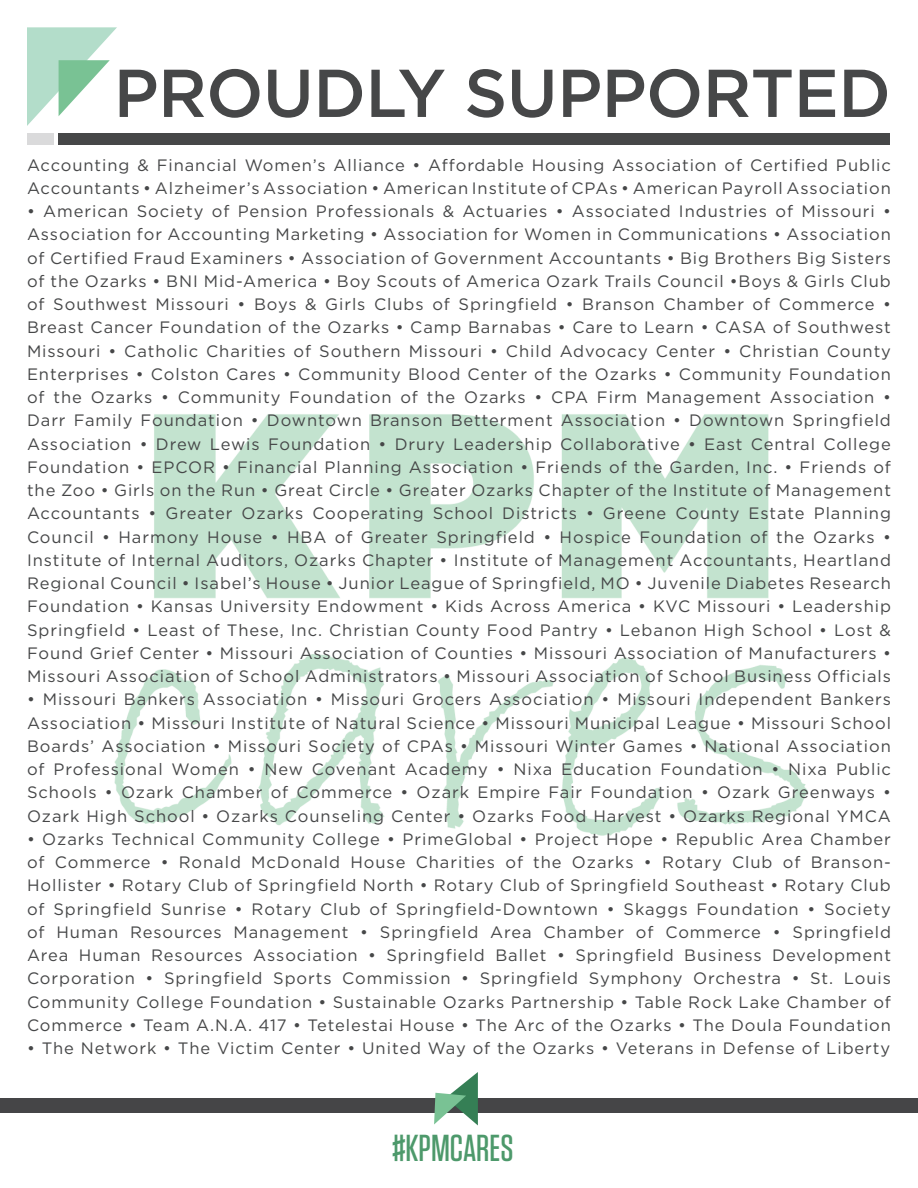
<style>
.page{position:relative;width:918px;height:1188px;background:#fff}
.page>*{position:absolute;margin:0;border:0;box-sizing:border-box;transform-origin:0 0}
.t1{font:500 67.5px "Gotham HTF";letter-spacing:-.01em;color:#464748}
.t2{font:500 37.5px "Tungsten";color:#4d996b}
.t3{font:16.5px/23.2px "Gotham HTF";letter-spacing:.055em;color:#464748;text-align:justify}
</style>
<div class="page">
<img style="left:114px;top:414px;width:694px;height:422px">
<div style="left:0;top:1099px;width:918px;height:14px;background:#454547"></div>
<svg style="left:434px;top:1072px;width:44px;height:53px"></svg>
<svg style="left:27px;top:27px;width:90px;height:99px"></svg>
<div style="left:58px;top:134px;width:832px;height:11px;background:#464748"></div>
<div style="left:27px;top:134px;width:27px;height:11px;background:#dadadb"></div>
<p class="t1" style="left:114px;top:55px;width:779px">PROUDLY SUPPORTED</p>
<p class="t3" style="left:27px;top:153px;width:866px">Accounting &amp; Financial Women’s Alliance • Affordable Housing Association of Certified Public<br>Accountants • Alzheimer’s Association • American Institute of CPAs • American Payroll Association</p>
<p class="t3" style="left:27px;top:200px;width:866px">• American Society of Pension Professionals &amp; Actuaries • Associated Industries of Missouri • Association for Accounting Marketing • Association for Women in Communications • Association of Certified Fraud Examiners • Association of Government Accountants • Big Brothers Big Sisters of the Ozarks • BNI Mid-America • Boy Scouts of America Ozark Trails Council •Boys &amp; Girls Club of Southwest Missouri • Boys &amp; Girls Clubs of Springfield • Branson Chamber of Commerce • Breast Cancer Foundation of the Ozarks • Camp Barnabas • Care to Learn • CASA of Southwest Missouri • Catholic Charities of Southern Missouri • Child Advocacy Center • Christian County Enterprises • Colston Cares • Community Blood Center of the Ozarks • Community Foundation of the Ozarks • Community Foundation of the Ozarks • CPA Firm Management Association • Darr Family Foundation • Downtown Branson Betterment Association • Downtown Springfield Association • Drew Lewis Foundation • Drury Leadership Collaborative • East Central College Foundation • EPCOR • Financial Planning Association • Friends of the Garden, Inc. • Friends of the Zoo • Girls on the Run • Great Circle • Greater Ozarks Chapter of the Institute of Management Accountants • Greater Ozarks Cooperating School Districts • Greene County Estate Planning Council • Harmony House • HBA of Greater Springfield • Hospice Foundation of the Ozarks • Institute of Internal Auditors, Ozarks Chapter • Institute of Management Accountants, Heartland Regional Council • Isabel’s House • Junior League of Springfield, MO • Juvenile Diabetes Research Foundation • Kansas University Endowment • Kids Across America • KVC Missouri • Leadership Springfield • Least of These, Inc. Christian County Food Pantry • Lebanon High School • Lost &amp; Found Grief Center • Missouri Association of Counties • Missouri Association of Manufacturers • Missouri Association of School Administrators • Missouri Association of School Business Officials</p>
<p class="t3" style="left:27px;top:688px;width:866px">• Missouri Bankers Association • Missouri Grocers Association • Missouri Independent Bankers Association • Missouri Institute of Natural Science • Missouri Municipal League • Missouri School Boards’ Association • Missouri Society of CPAs • Missouri Winter Games • National Association of Professional Women • New Covenant Academy • Nixa Education Foundation • Nixa Public Schools • Ozark Chamber of Commerce • Ozark Empire Fair Foundation • Ozark Greenways • Ozark High School • Ozarks Counseling Center • Ozarks Food Harvest • Ozarks Regional YMCA</p>
<p class="t3" style="left:27px;top:827px;width:866px">• Ozarks Technical Community College • PrimeGlobal • Project Hope • Republic Area Chamber of Commerce • Ronald McDonald House Charities of the Ozarks • Rotary Club of Branson-Hollister • Rotary Club of Springfield North • Rotary Club of Springfield Southeast • Rotary Club of Springfield Sunrise • Rotary Club of Springfield-Downtown • Skaggs Foundation • Society of Human Resources Management • Springfield Area Chamber of Commerce • Springfield Area Human Resources Association • Springfield Ballet • Springfield Business Development Corporation • Springfield Sports Commission • Springfield Symphony Orchestra • St. Louis Community College Foundation • Sustainable Ozarks Partnership • Table Rock Lake Chamber of Commerce • Team A.N.A. 417 • Tetelestai House • The Arc of the Ozarks • The Doula Foundation</p>
<p class="t3" style="left:27px;top:1037px;width:865px">• The Network • The Victim Center • United Way of the Ozarks • Veterans in Defense of Liberty</p>
<p class="t2" style="left:392px;top:1128px;width:123px">#KPMCARES</p>
</div>
